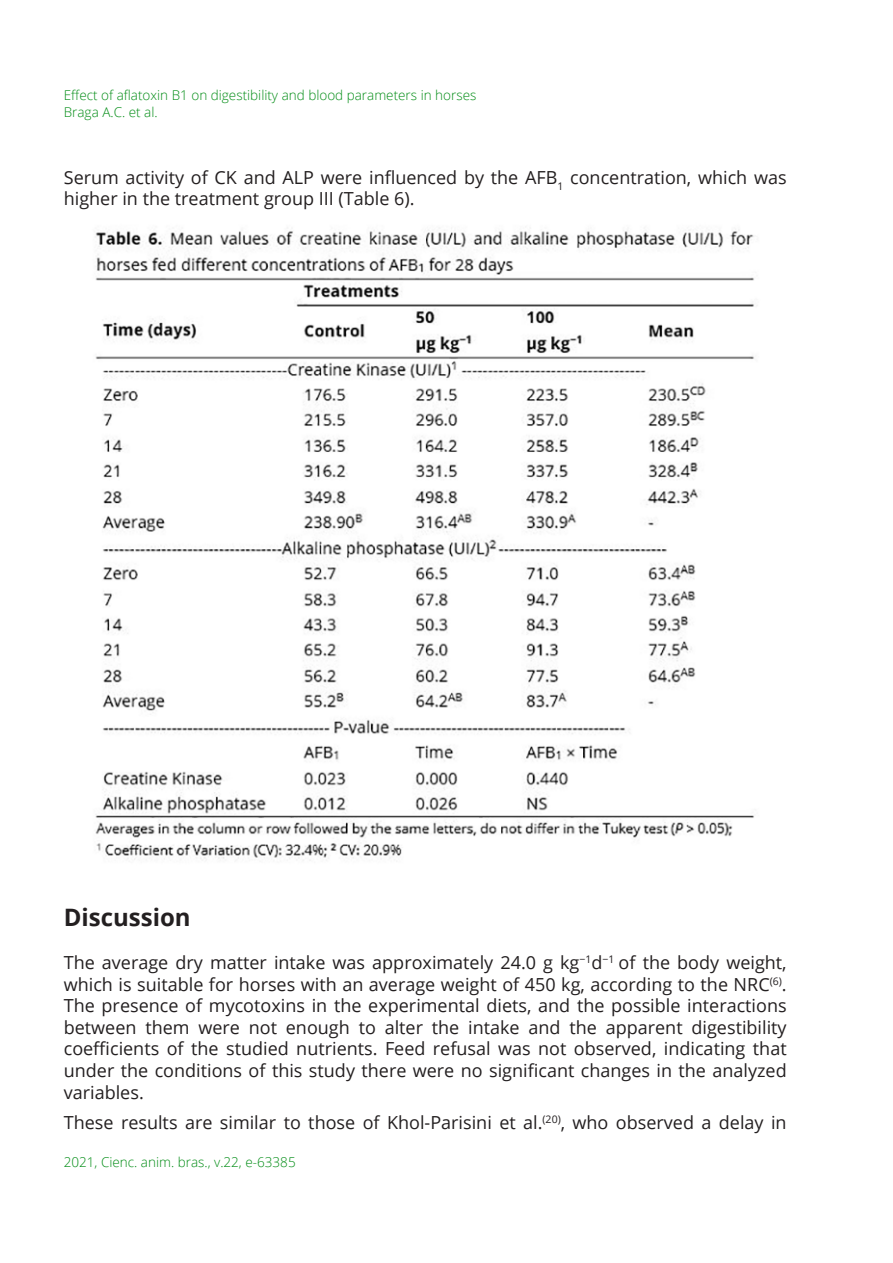
<style>
.page{position:relative;width:893px;height:1263px;background:#fff}
.page>*{position:absolute;margin:0;border:0;box-sizing:border-box;transform-origin:0 0}
.t1{font:700 24px "Open Sans";color:#231f20}
.t2{font:18px/21.6px "Open Sans";color:#231f20}
.t3{font:300 13.5px/16.5px "Open Sans";color:#008c14}
</style>
<div class="page">
<img style="left:95px;top:228px;width:659px;height:633px">
<p class="t3" style="left:64px;top:87px;width:414px">Effect of aflatoxin B1 on digestibility and blood parameters in horses<br>Braga A.C. et al.</p>
<p class="t2" style="left:64px;top:166px;width:724px">Serum activity of CK and ALP were influenced by the AFB<sub>1</sub> concentration, which was higher in the treatment group III (Table 6).</p>
<h1 class="t1" style="left:64px;top:900px;width:128px">Discussion</h1>
<p class="t2" style="left:64px;top:951px;width:724px;text-align:justify">The average dry matter intake was approximately 24.0 g kg<sup>−1</sup>d<sup>−1</sup> of the body weight, which is suitable for horses with an average weight of 450 kg, according to the NRC<sup>(6)</sup>.<br>The presence of mycotoxins in the experimental diets, and the possible interactions between them were not enough to alter the intake and the apparent digestibility coefficients of the studied nutrients. Feed refusal was not observed, indicating that under the conditions of this study there were no significant changes in the analyzed variables.</p>
<p class="t2" style="left:64px;top:1111px;width:724px">These results are similar to those of Khol-Parisini et al.<sup>(20)</sup>, who observed a delay in</p>
<p class="t3" style="left:64px;top:1153px;width:233px">2021, Cienc. anim. bras., v.22, e-63385</p>
</div>
